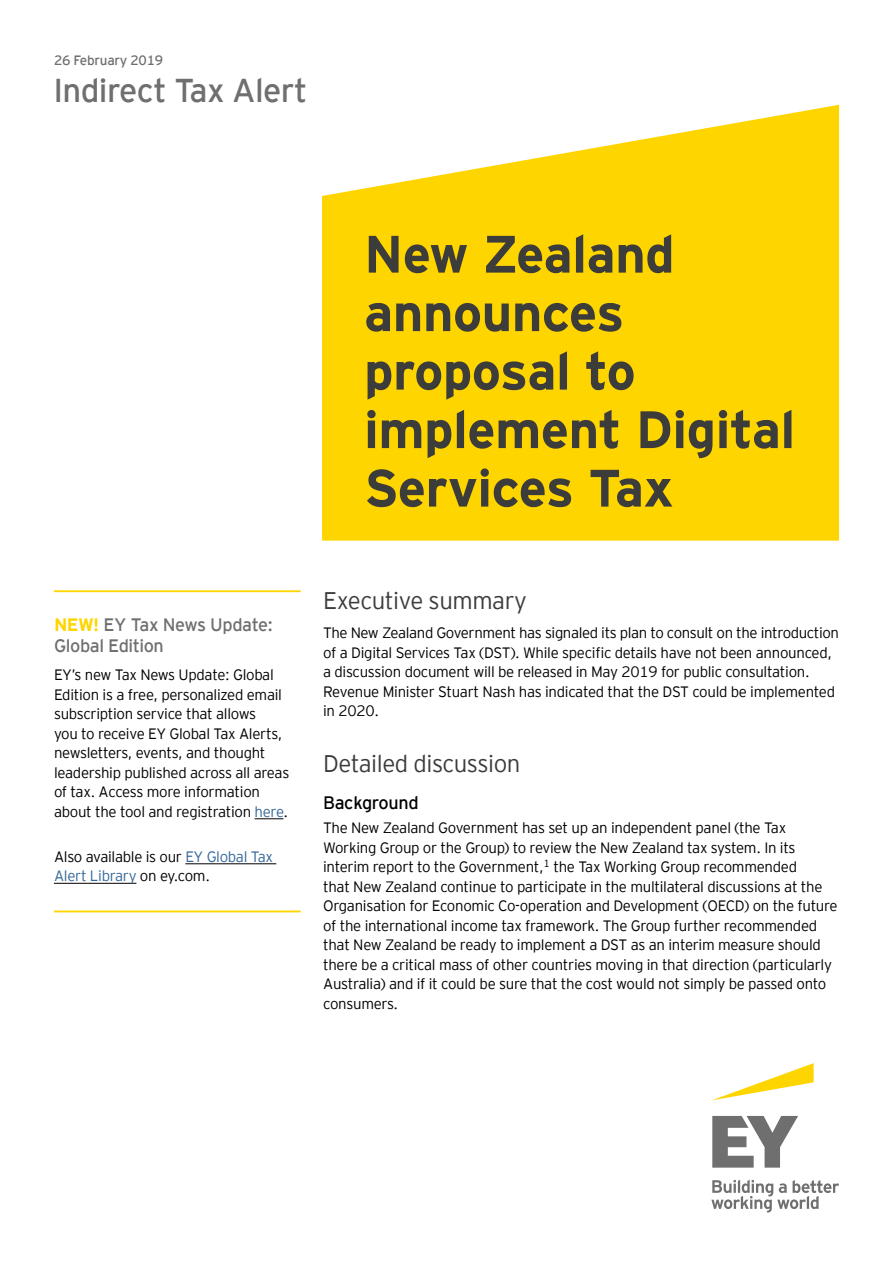
<style>
.page{position:relative;width:893px;height:1263px;background:#fff}
.page>*{position:absolute;margin:0;border:0;box-sizing:border-box;transform-origin:0 0}
.t1{font:700 52.5px/58.5px "EY Interstate";letter-spacing:-.01em;color:#3c3c3b}
.t2{font:33px "EY Interstate";letter-spacing:-.02em;color:#706f6f}
.t3{font:300 24px "EY Interstate";letter-spacing:-.02em;color:#3c3c3b}
.t4{font:18px/21px "EY Interstate";letter-spacing:-.025em;color:#706f6f}
.t5{font:18px "EY Interstate";letter-spacing:-.02em;color:#000}
.t6{font:300 15px/19.5px "EY Interstate";letter-spacing:-.02em;color:#000}
.t7{font:13.5px "EY Interstate";letter-spacing:-.02em;color:#706f6f}
.s1{font-weight:700;color:#ffd500}
.s2{color:#369}
</style>
<div class="page">
<svg style="left:322px;top:105px;width:517px;height:436px;background:#ffd91a"></svg>
<hr style="left:54px;top:590px;width:247px;height:2px;background:#ffd500">
<svg style="left:255px;top:818px;width:28px;height:1px"></svg>
<hr style="left:185px;top:863px;width:91px;height:1px;background:#000">
<hr style="left:54px;top:883px;width:82px;height:1px;background:#000">
<hr style="left:54px;top:910px;width:247px;height:2px;background:#ffd500">
<svg style="left:713px;top:1063px;width:101px;height:37px"></svg>
<svg style="left:711px;top:1116px;width:128px;height:96px"></svg>
<p class="t7" style="left:54px;top:50px;width:111px">26 February 2019</p>
<h2 class="t2" style="left:53px;top:67px;width:256px">Indirect Tax Alert</h2>
<p class="t4" style="left:54px;top:613px;width:220px"><span class="s1">NEW!</span> EY Tax News Update:<br>Global Edition</p>
<p class="t6" style="left:54px;top:664px;width:237px">EY’s new Tax News Update: Global Edition is a free, personalized email subscription service that allows<br>you to receive EY Global Tax Alerts, newsletters, events, and thought leadership published across all areas of tax. Access more information about the tool and registration <span class="s2">here</span>.</p>
<p class="t6" style="left:54px;top:846px;width:221px">Also available is our <span class="s2">EY Global Tax<br>Alert Library</span> on ey.com.</p>
<h1 class="t1" style="left:364px;top:221px;width:433px">New Zealand announces proposal to implement Digital<br>Services Tax</h1>
<h3 class="t3" style="left:323px;top:584px;width:205px">Executive summary</h3>
<p class="t6" style="left:323px;top:622px;width:517px">The New Zealand Government has signaled its plan to consult on the introduction of a Digital Services Tax (DST). While specific details have not been announced, a discussion document will be released in May 2019 for public consultation.<br>Revenue Minister Stuart Nash has indicated that the DST could be implemented in 2020.</p>
<h3 class="t3" style="left:323px;top:746px;width:199px">Detailed discussion</h3>
<p class="t5" style="left:323px;top:790px;width:97px">Background</p>
<p class="t6" style="left:323px;top:817px;width:516px">The New Zealand Government has set up an independent panel (the Tax Working Group or the Group) to review the New Zealand tax system. In its interim report to the Government,<sup>1</sup> the Tax Working Group recommended<br>that New Zealand continue to participate in the multilateral discussions at the Organisation for Economic Co-operation and Development (OECD) on the future of the international income tax framework. The Group further recommended that New Zealand be ready to implement a DST as an interim measure should there be a critical mass of other countries moving in that direction (particularly Australia) and if it could be sure that the cost would not simply be passed onto consumers.</p>
</div>
